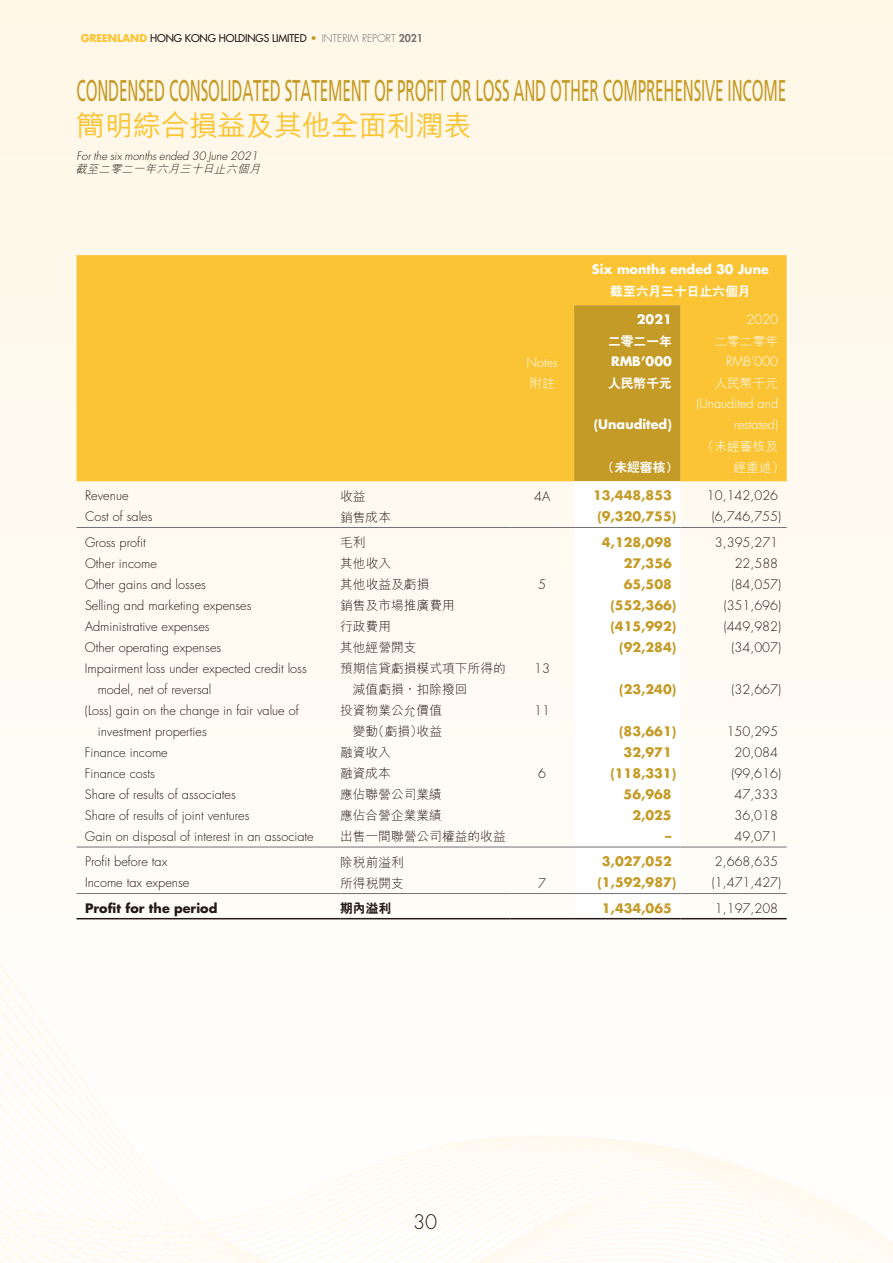
<style>
.page{position:relative;width:893px;height:1263px;background:#fffbf3}
.page>*{position:absolute;margin:0;border:0;box-sizing:border-box;transform-origin:0 0}
.t1{font:30px "Frutiger LT Std";letter-spacing:-.01em;color:#c59b27;scale:.51 1}
.t2{font:500 28.5px "M Hei HK";letter-spacing:-.01em;color:#fac434}
.t3{font:300 19.5px "Futura Std";color:#231916}
.t4{font:300 12.75px/21px "Futura Std";color:#231916}
.t5{font:700 12.75px "Futura Std";color:#c59b27}
.t6{font:300 12.75px/21px "M Hei HK";color:#231916}
.t7{font:700 12.75px "Futura Std";color:#fff}
.t8{font:300 12.75px/21px "Futura Std";color:#fff;text-align:right}
.t9{font:800 12.75px "C Hei 2 HK";color:#fff}
.t10{font:300 12.75px/21px "M Hei HK";color:#fff}
.t11{font:700 12.75px "Futura Std";color:#231916}
.t12{font:800 12.75px "C Hei 2 HK";color:#231916}
.t13{font:italic 300 11.25px "Futura Std";color:#231916}
.t14{font:italic 300 11.25px "M Hei HK";color:#231916}
.t15{font:500 10.5px "Futura Std";letter-spacing:-.01em;color:#231916}
.s1{font-weight:700;color:#fac434}
.s2{font-weight:300;color:#c59b27}
.s3{font-weight:300;color:#727272}
.s4{font-weight:800;color:#727272}
</style>
<div class="page">
<svg style="left:0;top:1121px;width:893px;height:142px;fill:#fffefc"></svg>
<div style="left:77px;top:255px;width:710px;height:226px;background:#fac434"></div>
<div style="left:574px;top:305px;width:106px;height:176px;background:#c59b27"></div>
<div style="left:574px;top:481px;width:106px;height:437px;background:#fff"></div>
<hr style="left:77px;top:527px;width:263px;height:1px;background:#727272">
<hr style="left:340px;top:527px;width:170px;height:1px;background:#727272">
<hr style="left:510px;top:527px;width:64px;height:1px;background:#727272">
<hr style="left:574px;top:527px;width:106px;height:1px;background:#727272">
<hr style="left:680px;top:527px;width:107px;height:1px;background:#727272">
<hr style="left:77px;top:847px;width:263px;height:1px;background:#727272">
<hr style="left:340px;top:847px;width:170px;height:1px;background:#727272">
<hr style="left:510px;top:847px;width:64px;height:1px;background:#727272">
<hr style="left:574px;top:847px;width:106px;height:1px;background:#727272">
<hr style="left:680px;top:847px;width:107px;height:1px;background:#727272">
<hr style="left:77px;top:893px;width:263px;height:1px;background:#727272">
<hr style="left:340px;top:893px;width:170px;height:1px;background:#727272">
<hr style="left:510px;top:893px;width:64px;height:1px;background:#727272">
<hr style="left:574px;top:893px;width:106px;height:1px;background:#727272">
<hr style="left:680px;top:893px;width:107px;height:1px;background:#727272">
<hr style="left:77px;top:918px;width:263px;height:1px;background:#231916">
<hr style="left:340px;top:918px;width:170px;height:1px;background:#231916">
<hr style="left:510px;top:918px;width:64px;height:1px;background:#231916">
<hr style="left:574px;top:918px;width:106px;height:1px;background:#231916">
<hr style="left:680px;top:918px;width:107px;height:1px;background:#231916">
<p class="t15" style="left:81px;top:32px;width:343px"><span class="s1">GREENLAND</span> HONG KONG HOLDINGS LIMITED <span class="s2">•</span> <span class="s3">INTERIM REPORT</span> <span class="s4">2021</span></p>
<h1 class="t1" style="left:77px;top:73px;width:1393px">CONDENSED CONSOLIDATED STATEMENT OF PROFIT OR LOSS AND OTHER COMPREHENSIVE INCOME</h1>
<h2 class="t2" style="left:77px;top:105px;width:397px">簡明綜合損益及其他全面利潤表</h2>
<p class="t13" style="left:77px;top:149px;width:183px">For the six months ended 30 June 2021</p>
<p class="t14" style="left:75px;top:161px;width:190px">截至二零二一年六月三十日止六個月</p>
<p class="t7" style="left:592px;top:261px;width:179px">Six months ended 30 June</p>
<p class="t9" style="left:610px;top:282px;width:142px">截至六月三十日止六個月</p>
<p class="t7" style="left:637px;top:311px;width:36px">2021</p>
<p class="t8" style="left:746px;top:309px;width:33px">2020</p>
<p class="t9" style="left:608px;top:332px;width:65px">二零二一年</p>
<p class="t10" style="left:714px;top:330px;width:65px">二零二零年</p>
<p class="t8" style="left:526px;top:352px;width:33px">Notes</p>
<p class="t7" style="left:611px;top:353px;width:62px">RMB’000</p>
<p class="t8" style="left:726px;top:351px;width:53px">RMB’000</p>
<p class="t10" style="left:529px;top:372px;width:27px">附註</p>
<p class="t9" style="left:608px;top:374px;width:65px">人民幣千元</p>
<p class="t10" style="left:714px;top:372px;width:65px">人民幣千元</p>
<p class="t7" style="left:594px;top:416px;width:80px">(Unaudited)</p>
<p class="t8" style="left:696px;top:393px;width:83px">(Unaudited and restated)</p>
<p class="t9" style="left:602px;top:458px;width:78px">（未經審核）</p>
<p class="t10" style="left:733px;top:435px;width:52px;text-indent:-32px">（未經審核及經重述）</p>
<p class="t4" style="left:85px;top:485px;width:45px">Revenue</p>
<p class="t6" style="left:340px;top:485px;width:27px">收益</p>
<p class="t4" style="left:534px;top:486px;width:18px">4A</p>
<p class="t5" style="left:593px;top:487px;width:80px">13,448,853</p>
<p class="t4" style="left:707px;top:485px;width:73px">10,142,026</p>
<p class="t4" style="left:85px;top:506px;width:69px">Cost of sales</p>
<p class="t6" style="left:340px;top:506px;width:53px">銷售成本</p>
<p class="t5" style="left:597px;top:508px;width:80px">(9,320,755)</p>
<p class="t4" style="left:712px;top:506px;width:71px">(6,746,755)</p>
<p class="t4" style="left:85px;top:532px;width:62px">Gross profit</p>
<p class="t6" style="left:340px;top:532px;width:27px">毛利</p>
<p class="t5" style="left:602px;top:533px;width:71px">4,128,098</p>
<p class="t4" style="left:715px;top:532px;width:65px">3,395,271</p>
<p class="t4" style="left:85px;top:553px;width:73px">Other income</p>
<p class="t6" style="left:340px;top:553px;width:53px">其他收入</p>
<p class="t5" style="left:624px;top:554px;width:50px">27,356</p>
<p class="t4" style="left:735px;top:553px;width:45px">22,588</p>
<p class="t4" style="left:85px;top:574px;width:122px">Other gains and losses</p>
<p class="t6" style="left:340px;top:574px;width:91px">其他收益及虧損</p>
<p class="t4" style="left:538px;top:574px;width:9px">5</p>
<p class="t5" style="left:624px;top:575px;width:50px">65,508</p>
<p class="t4" style="left:732px;top:574px;width:51px">(84,057)</p>
<p class="t4" style="left:85px;top:595px;width:168px">Selling and marketing expenses</p>
<p class="t6" style="left:340px;top:595px;width:116px">銷售及市場推廣費用</p>
<p class="t5" style="left:610px;top:596px;width:67px">(552,366)</p>
<p class="t4" style="left:724px;top:595px;width:59px">(351,696)</p>
<p class="t4" style="left:85px;top:616px;width:126px">Administrative expenses</p>
<p class="t6" style="left:340px;top:616px;width:52px">行政費用</p>
<p class="t5" style="left:610px;top:617px;width:67px">(415,992)</p>
<p class="t4" style="left:724px;top:616px;width:59px">(449,982)</p>
<p class="t4" style="left:85px;top:637px;width:138px">Other operating expenses</p>
<p class="t6" style="left:340px;top:637px;width:78px">其他經營開支</p>
<p class="t5" style="left:619px;top:638px;width:59px">(92,284)</p>
<p class="t4" style="left:732px;top:637px;width:51px">(34,007)</p>
<p class="t4" style="left:98px;top:658px;width:211px;text-indent:-13px">Impairment loss under expected credit loss model, net of reversal</p>
<p class="t6" style="left:353px;top:658px;width:155px;text-indent:-13px">預期信貸虧損模式項下所得的減值虧損，扣除撥回</p>
<p class="t4" style="left:534px;top:658px;width:17px">13</p>
<p class="t5" style="left:619px;top:680px;width:59px">(23,240)</p>
<p class="t4" style="left:731px;top:679px;width:51px">(32,667)</p>
<p class="t4" style="left:98px;top:700px;width:203px;text-indent:-13px">(Loss) gain on the change in fair value of investment properties</p>
<p class="t6" style="left:340px;top:699px;width:103px;text-align:right">投資物業公允價值變動（虧損）收益</p>
<p class="t4" style="left:534px;top:700px;width:17px">11</p>
<p class="t5" style="left:619px;top:722px;width:59px">(83,661)</p>
<p class="t4" style="left:727px;top:721px;width:53px">150,295</p>
<p class="t4" style="left:85px;top:742px;width:84px">Finance income</p>
<p class="t6" style="left:340px;top:741px;width:52px">融資收入</p>
<p class="t5" style="left:624px;top:743px;width:50px">32,971</p>
<p class="t4" style="left:735px;top:742px;width:45px">20,084</p>
<p class="t4" style="left:85px;top:763px;width:72px">Finance costs</p>
<p class="t6" style="left:340px;top:762px;width:53px">融資成本</p>
<p class="t4" style="left:538px;top:763px;width:9px">6</p>
<p class="t5" style="left:610px;top:764px;width:67px">(118,331)</p>
<p class="t4" style="left:731px;top:763px;width:51px">(99,616)</p>
<p class="t4" style="left:85px;top:784px;width:152px">Share of results of associates</p>
<p class="t6" style="left:340px;top:783px;width:104px">應佔聯營公司業績</p>
<p class="t5" style="left:624px;top:785px;width:50px">56,968</p>
<p class="t4" style="left:734px;top:784px;width:45px">47,333</p>
<p class="t4" style="left:85px;top:805px;width:166px">Share of results of joint ventures</p>
<p class="t6" style="left:340px;top:804px;width:103px">應佔合營企業業績</p>
<p class="t5" style="left:632px;top:806px;width:41px">2,025</p>
<p class="t4" style="left:734px;top:805px;width:45px">36,018</p>
<p class="t4" style="left:85px;top:826px;width:230px">Gain on disposal of interest in an associate</p>
<p class="t6" style="left:340px;top:825px;width:167px">出售一間聯營公司權益的收益</p>
<p class="t5" style="left:665px;top:827px;width:8px">–</p>
<p class="t4" style="left:734px;top:826px;width:45px">49,071</p>
<p class="t4" style="left:85px;top:851px;width:84px">Profit before tax</p>
<p class="t6" style="left:340px;top:851px;width:65px">除稅前溢利</p>
<p class="t5" style="left:602px;top:853px;width:71px">3,027,052</p>
<p class="t4" style="left:715px;top:851px;width:65px">2,668,635</p>
<p class="t4" style="left:85px;top:872px;width:106px">Income tax expense</p>
<p class="t6" style="left:340px;top:872px;width:65px">所得稅開支</p>
<p class="t4" style="left:538px;top:873px;width:9px">7</p>
<p class="t5" style="left:597px;top:874px;width:80px">(1,592,987)</p>
<p class="t4" style="left:712px;top:872px;width:71px">(1,471,427)</p>
<p class="t11" style="left:85px;top:899px;width:134px">Profit for the period</p>
<p class="t12" style="left:340px;top:900px;width:52px">期內溢利</p>
<p class="t5" style="left:602px;top:899px;width:71px">1,434,065</p>
<p class="t4" style="left:715px;top:898px;width:65px">1,197,208</p>
<h3 class="t3" style="left:413px;top:1210px;width:25px">30</h3>
</div>
